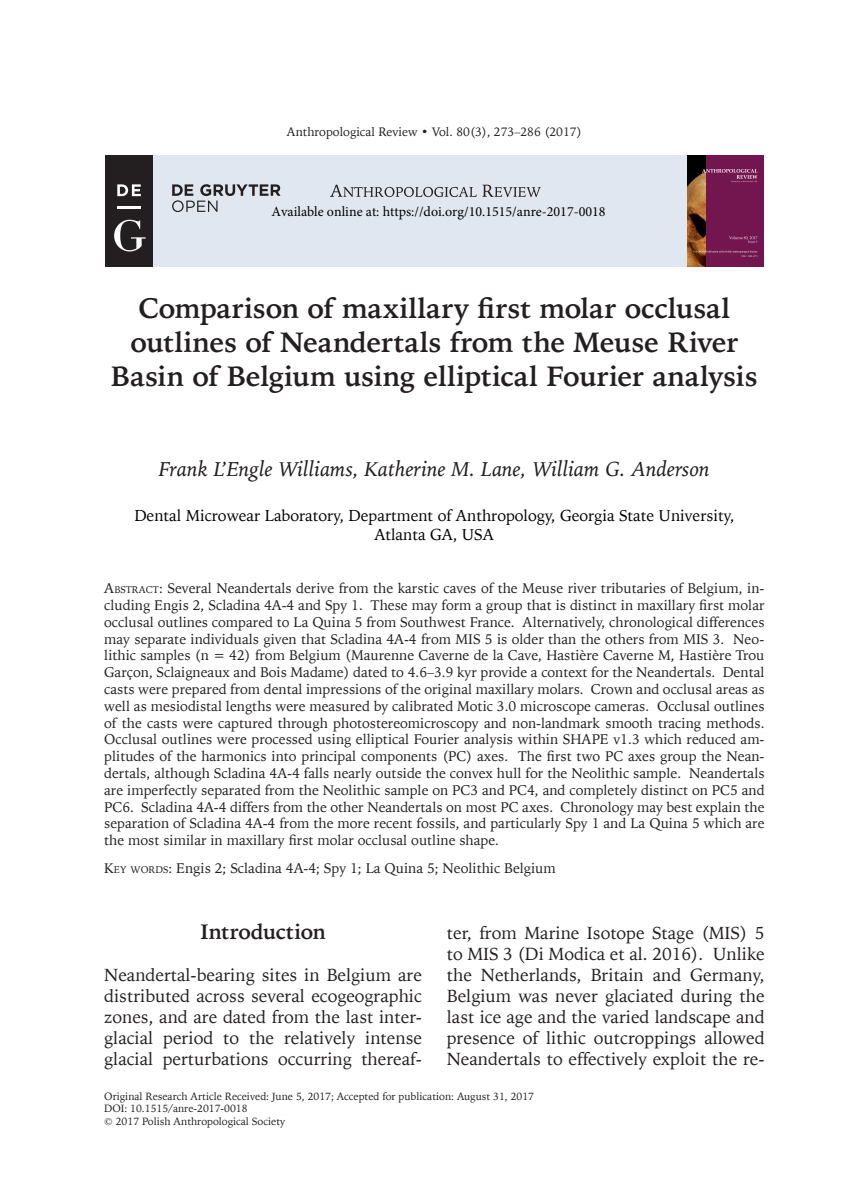
<style>
.page{position:relative;width:844px;height:1191px;background:#fff}
.page>*{position:absolute;margin:0;border:0;box-sizing:border-box;transform-origin:0 0}
.Tytuł{font:700 28px/33.6px "Iowan Old St EU";letter-spacing:-.01em;color:#231f20;text-align:center}
.Autor{font:italic 21px "Iowan Old St EU";color:#231f20}
.Podtytuł_1_na_począt{font:700 21px "Iowan Old St EU";letter-spacing:-.01em;color:#231f20}
.pierwszy{font:17.5px/21px "Iowan Old St EU";color:#231f20;text-align:justify}
.Adres{font:15.75px/18.9px "Iowan Old St EU";color:#000;text-align:center}
.Abstract{font:14px/16.8px "Iowan Old St EU";color:#231f20;text-align:justify}
.t1{font:14px "Minion Pro";color:#000}
.Winietka{font:12.25px "Iowan Old St EU";color:#231f20}
.DOI{font:10.5px "Iowan Old St EU";color:#231f20}
.s1{font-style:inherit}
.s2{font-size:9.8px}
</style>
<div class="page">
<div style="left:105px;top:155px;width:658px;height:112px;background:#e1e7f1"></div>
<div style="left:686px;top:155px;width:77px;height:112px;background:#731650"></div>
<img style="left:686px;top:155px;width:19px;height:112px">
<svg style="left:702px;top:169px;width:55px;height:13px"></svg>
<svg style="left:692px;top:251px;width:65px;height:6px"></svg>
<div style="left:105px;top:156px;width:47px;height:111px;background:#231f20"></div>
<hr style="left:117px;top:207px;width:24px;height:2px;background:#fff">
<svg style="left:117px;top:184px;width:24px;height:12px"></svg>
<svg style="left:114px;top:220px;width:32px;height:31px"></svg>
<svg style="left:172px;top:184px;width:108px;height:28px"></svg>
<svg style="left:330px;top:185px;width:210px;height:12px"></svg>
<svg style="left:729px;top:236px;width:28px;height:7px"></svg>
<p class="Winietka" style="left:287px;top:124px;width:296px">Anthropological Review • Vol. 80(3), 273–286 (2017)</p>
<p class="t1" style="left:271px;top:202px;width:335px">Available online at: https://doi.org/10.1515/anre-2017-0018</p>
<p class="Tytuł" style="left:111px;top:293px;width:648px">Comparison of maxillary first molar occlusal outlines of Neandertals from the Meuse River<br>Basin of Belgium using elliptical Fourier analysis</p>
<p class="Autor" style="left:159px;top:455px;width:552px">Frank L’Engle Williams, Katherine M. Lane, William G. Anderson</p>
<p class="Adres" style="left:134px;top:506px;width:601px">Dental Microwear Laboratory, Department of Anthropology, Georgia State University,<br>Atlanta GA, USA</p>
<p class="Abstract" style="left:104px;top:580px;width:661px"><span class="s1">A</span><span class="s2">BSTRACT</span><span class="s1">:</span> Several Neandertals derive from the karstic caves of the Meuse river tributaries of Belgium, in&shy;cluding Engis 2, Scladina 4A-4 and Spy 1. These may form a group that is distinct in maxillary first molar occlusal outlines compared to La Quina 5 from Southwest France. Alternatively, chronological differences may separate individuals given that Scladina 4A-4 from MIS 5 is older than the others from MIS 3. Neo&shy;lithic samples (n = 42) from Belgium (Maurenne Caverne de la Cave, Hastière Caverne M, Hastière Trou Garçon, Sclaigneaux and Bois Madame) dated to 4.6–3.9 kyr provide a context for the Neandertals. Dental casts were prepared from dental impressions of the original maxillary molars. Crown and occlusal areas as well as mesiodistal lengths were measured by calibrated Motic 3.0 microscope cameras. Occlusal outlines of the casts were captured through photostereomicroscopy and non-landmark smooth tracing methods.<br>Occlusal outlines were processed using elliptical Fourier analysis within SHAPE v1.3 which reduced am&shy;plitudes of the harmonics into principal components (PC) axes. The first two PC axes group the Nean&shy;dertals, although Scladina 4A-4 falls nearly outside the convex hull for the Neolithic sample. Neandertals are imperfectly separated from the Neolithic sample on PC3 and PC4, and completely distinct on PC5 and PC6. Scladina 4A-4 differs from the other Neandertals on most PC axes. Chronology may best explain the separation of Scladina 4A-4 from the more recent fossils, and particularly Spy 1 and La Quina 5 which are the most similar in maxillary first molar occlusal outline shape.</p>
<p class="Abstract" style="left:104px;top:859px;width:453px"><span class="s1">K</span><span class="s2">EY WORDS</span><span class="s1">:</span> Engis 2; Scladina 4A-4; Spy 1; La Quina 5; Neolithic Belgium</p>
<p class="Podtytuł_1_na_począt" style="left:200px;top:918px;width:127px">Introduction</p>
<p class="pierwszy" style="left:104px;top:964px;width:319px">Neandertal-bearing sites in Belgium are distributed across several ecogeographic zones, and are dated from the last inter&shy;glacial period to the relatively intense glacial perturbations occurring thereaf-</p>
<p class="pierwszy" style="left:446px;top:922px;width:319px">ter, from Marine Isotope Stage (MIS) 5 to MIS 3 (Di Modica et al. 2016). Unlike the Netherlands, Britain and Germany, Belgium was never glaciated during the last ice age and the varied landscape and presence of lithic outcroppings allowed Neandertals to effectively exploit the re-</p>
<p class="DOI" style="left:104px;top:1089px;width:431px">Original Research Article Received: June 5, 2017; Accepted for publication: August 31, 2017</p>
<p class="DOI" style="left:104px;top:1102px;width:145px">DOI: 10.1515/anre-2017-0018</p>
<p class="DOI" style="left:104px;top:1114px;width:182px">© 2017 Polish Anthropological Society</p>
</div>
